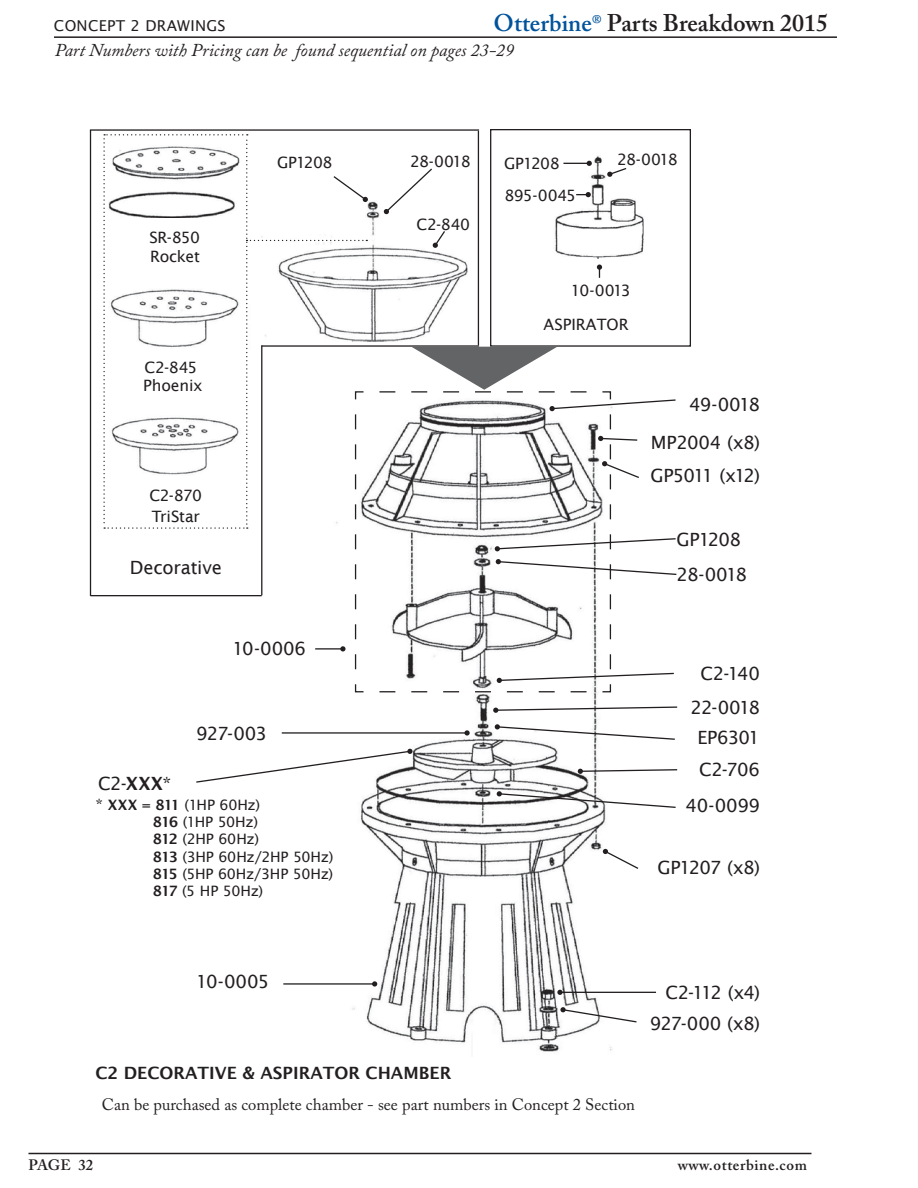
<style>
.page{position:relative;width:918px;height:1188px;background:#fff}
.page>*{position:absolute;margin:0;border:0;box-sizing:border-box;transform-origin:0 0}
.t1{font:600 24px "Adobe Caslon Pro";color:#231f20}
.t2{font:18.3px/33px "Lucida Sans";letter-spacing:-.035em;color:#231f20}
.t3{font:18.3px/31.3px "Lucida Sans";letter-spacing:-.055em;color:#231f20;text-align:right}
.t4{font:18.3px "Lucida Sans";letter-spacing:-.01em;color:#231f20}
.t5{font:italic 18px "Adobe Caslon Pro";color:#231f20}
.t6{font:600 16.95px "Lucida Sans";color:#231f20}
.t7{font:16.5px "Adobe Caslon Pro";color:#231f20}
.t8{font:15.6px "Lucida Sans";letter-spacing:-.02em;color:#231f20}
.t9{font:15.6px/34.3px "Lucida Sans";color:#231f20;text-align:right}
.t10{font:600 15px "Adobe Caslon Pro";letter-spacing:.015em;color:#231f20}
.t11{font:15px "Lucida Sans";letter-spacing:.02em;color:#231f20}
.t12{font:14.4px/17.2px "Lucida Sans";letter-spacing:-.015em;color:#231f20}
.s1{color:#00539b}
.s2{font-size:18px;color:#00539b}
.s3{font-weight:600}
.s4{font-size:15.6px}
</style>
<div class="page">
<img style="left:352px;top:693px;width:266px;height:359px">
<svg style="left:493px;top:706px;width:185px;height:7px"></svg>
<svg style="left:495px;top:724px;width:180px;height:17px"></svg>
<hr style="left:282px;top:732px;width:185px;height:2px;background:#231f20">
<svg style="left:464px;top:730px;width:6px;height:6px"></svg>
<svg style="left:196px;top:749px;width:217px;height:35px"></svg>
<svg style="left:497px;top:791px;width:179px;height:18px"></svg>
<svg style="left:578px;top:768px;width:100px;height:6px"></svg>
<svg style="left:603px;top:849px;width:36px;height:21px"></svg>
<hr style="left:560px;top:992px;width:96px;height:1px;background:#231f20">
<svg style="left:557px;top:990px;width:6px;height:5px"></svg>
<svg style="left:560px;top:1007px;width:77px;height:16px"></svg>
<svg style="left:354px;top:683px;width:258px;height:10px"></svg>
<hr style="left:283px;top:983px;width:92px;height:2px;background:#231f20">
<svg style="left:372px;top:981px;width:5px;height:6px"></svg>
<hr style="left:90px;top:129px;width:389px;height:2px;background:#231f20">
<hr style="left:478px;top:131px;width:1px;height:214px;background:#231f20">
<hr style="left:90px;top:130px;width:1px;height:466px;background:#231f20">
<hr style="left:90px;top:595px;width:172px;height:1px;background:#231f20">
<svg style="left:103px;top:134px;width:575px;height:549px"></svg>
<hr style="left:28px;top:1153px;width:783px;height:1px;background:#231f20">
<hr style="left:54px;top:36px;width:783px;height:2px;background:#231f20">
<p class="t11" style="left:54px;top:17px;width:173px">Concept 2 DRAWINGS</p>
<h1 class="t1" style="left:493px;top:9px;width:336px"><span class="s1">Otterbine</span><span class="s2">®</span> Parts Breakdown 2015</h1>
<p class="t5" style="left:55px;top:40px;width:461px">Part Numbers with Pricing can be found sequential on pages 23-29</p>
<p class="t8" style="left:149px;top:228px;width:52px">SR-850</p>
<p class="t8" style="left:150px;top:247px;width:51px">Rocket</p>
<p class="t8" style="left:277px;top:153px;width:57px">GP1208</p>
<p class="t8" style="left:410px;top:153px;width:62px">28-0018</p>
<p class="t8" style="left:416px;top:215px;width:55px">C2-840</p>
<p class="t8" style="left:145px;top:359px;width:54px">C2-845</p>
<p class="t8" style="left:143px;top:376px;width:61px">Phoenix</p>
<p class="t8" style="left:149px;top:487px;width:54px">C2-870</p>
<p class="t8" style="left:152px;top:507px;width:50px">TriStar</p>
<p class="t4" style="left:130px;top:557px;width:94px">Decorative</p>
<p class="t2" style="left:232px;top:632px;width:75px">10-0006</p>
<p class="t8" style="left:504px;top:155px;width:57px">GP1208</p>
<p class="t8" style="left:617px;top:151px;width:62px">28-0018</p>
<p class="t8" style="left:505px;top:186px;width:73px">895-0045</p>
<p class="t9" style="left:544px;top:273px;width:89px">10-0013<br>ASPIRATOR</p>
<p class="t2" style="left:689px;top:388px;width:72px">49-0018</p>
<p class="t2" style="left:650px;top:426px;width:111px">MP2004 (x8)<br>GP5011 (x12)</p>
<p class="t2" style="left:677px;top:522px;width:72px;line-height:34.8px">GP1208<br>28-0018</p>
<p class="t2" style="left:701px;top:657px;width:61px">C2-140</p>
<p class="t2" style="left:690px;top:691px;width:71px">22-0018</p>
<p class="t2" style="left:196px;top:716px;width:72px">927-003</p>
<p class="t2" style="left:697px;top:721px;width:64px">eP6301</p>
<p class="t2" style="left:699px;top:753px;width:62px">C2-706</p>
<p class="t2" style="left:98px;top:767px;width:75px">C2-<span class="s3">XXX</span>*</p>
<p class="t12" style="left:153px;top:796px;width:182px;text-indent:-57px"><span class="s4">*</span> <span class="s3">XXX</span> = <span class="s3">811</span> (1HP 60Hz)<br><span class="s3">816</span> (1HP 50Hz)<br><span class="s3">812</span> (2HP 60Hz)<br><span class="s3">813</span> (3HP 60Hz/2HP 50Hz)<br><span class="s3">815</span> (5HP 60Hz/3HP 50Hz)<br><span class="s3">817</span> (5 HP 50Hz)</p>
<p class="t2" style="left:686px;top:789px;width:76px">40-0099</p>
<p class="t2" style="left:658px;top:850px;width:104px">GP1207 (x8)</p>
<p class="t2" style="left:196px;top:965px;width:74px">10-0005</p>
<p class="t6" style="left:95px;top:1063px;width:358px">C2 DECORATIVE &amp; ASPIRATOR CHAMBER</p>
<p class="t7" style="left:102px;top:1095px;width:535px">Can be purchased as complete chamber - see part numbers in Concept 2 Section</p>
<p class="t3" style="left:650px;top:977px;width:112px">C2-112 (x4)<br>927-000 (x8)</p>
<p class="t10" style="left:29px;top:1156px;width:66px">Page 32</p>
<p class="t10" style="left:678px;top:1156px;width:131px">www.otterbine.com</p>
</div>
